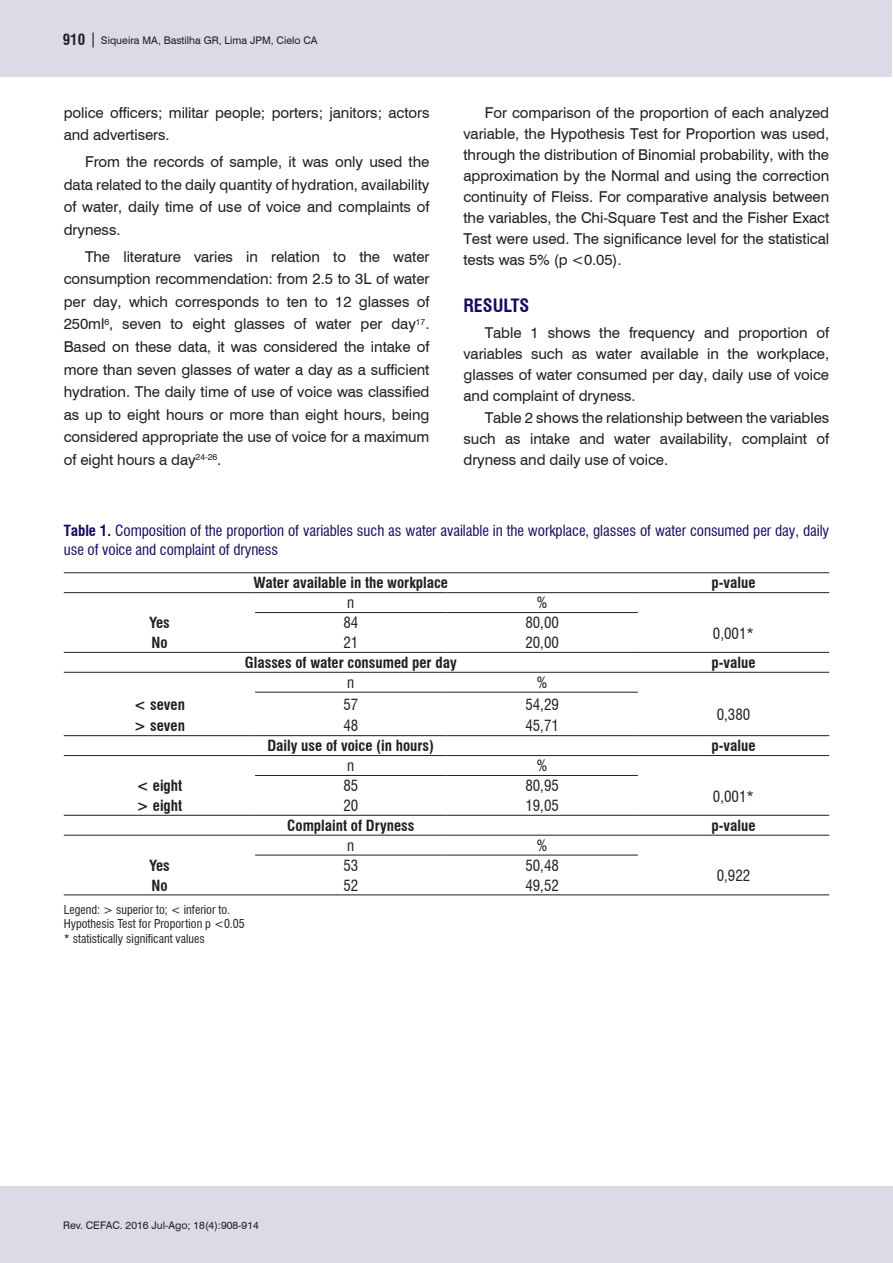
<style>
.page{position:relative;width:893px;height:1263px;background:#fff}
.page>*{position:absolute;margin:0;border:0;box-sizing:border-box;transform-origin:0 0}
.Nivel_1{font:700 condensed 18px "Swiss 721 BT";color:#18085f}
.Corpo_do_texto_INGL{font:15px/22.6px "Swiss 721 BT";letter-spacing:-.005em;color:#231f20;text-align:justify}
.Texto_tabelas{font:700 condensed 15px "Swiss 721 BT";color:#231f20}
.Titulo_tabelas_e_gr{font:condensed 15px/19.5px "Swiss 721 BT";letter-spacing:-.005em;color:#18085f}
.Texto_tabelas-2{font:condensed 15px "Swiss 721 BT";color:#231f20}
.Legendas{font:condensed 12px "Swiss 721 BT";color:#231f20}
.Cabeço_autor_esquer{font:10.5px "Swiss 721 BT";color:#231f20}
.Legenda_b_esquerdo{font:10.5px "Swiss 721 BT";color:#231f20}
.s1{font-weight:700;font-stretch:condensed;font-size:15px}
.s2{font-size:15px}
.s3{font-weight:700}
</style>
<div class="page">
<div style="left:0;top:1186px;width:892px;height:77px;background:#dcdae7"></div>
<div style="left:0;top:0;width:892px;height:77px;background:#dcdae7"></div>
<hr style="left:64px;top:894px;width:191px;height:1px;background:#231f20">
<hr style="left:255px;top:894px;width:191px;height:1px;background:#231f20">
<hr style="left:446px;top:894px;width:192px;height:1px;background:#231f20">
<hr style="left:638px;top:894px;width:191px;height:1px;background:#231f20">
<hr style="left:638px;top:672px;width:191px;height:1px;background:#231f20">
<hr style="left:64px;top:652px;width:191px;height:1px;background:#231f20">
<hr style="left:255px;top:652px;width:191px;height:1px;background:#231f20">
<hr style="left:446px;top:652px;width:192px;height:1px;background:#231f20">
<hr style="left:638px;top:652px;width:191px;height:1px;background:#231f20">
<hr style="left:64px;top:672px;width:191px;height:1px;background:#231f20">
<hr style="left:255px;top:672px;width:191px;height:1px;background:#231f20">
<hr style="left:446px;top:672px;width:192px;height:1px;background:#231f20">
<hr style="left:64px;top:735px;width:191px;height:1px;background:#231f20">
<hr style="left:255px;top:735px;width:191px;height:1px;background:#231f20">
<hr style="left:446px;top:735px;width:192px;height:1px;background:#231f20">
<hr style="left:638px;top:735px;width:191px;height:1px;background:#231f20">
<hr style="left:64px;top:755px;width:191px;height:1px;background:#231f20">
<hr style="left:255px;top:755px;width:191px;height:1px;background:#231f20">
<hr style="left:446px;top:755px;width:192px;height:1px;background:#231f20">
<hr style="left:638px;top:755px;width:191px;height:1px;background:#231f20">
<hr style="left:64px;top:815px;width:191px;height:1px;background:#231f20">
<hr style="left:255px;top:815px;width:191px;height:1px;background:#231f20">
<hr style="left:446px;top:815px;width:192px;height:1px;background:#231f20">
<hr style="left:638px;top:815px;width:191px;height:1px;background:#231f20">
<hr style="left:64px;top:835px;width:191px;height:1px;background:#231f20">
<hr style="left:255px;top:835px;width:191px;height:1px;background:#231f20">
<hr style="left:446px;top:835px;width:192px;height:1px;background:#231f20">
<hr style="left:638px;top:835px;width:191px;height:1px;background:#231f20">
<hr style="left:64px;top:592px;width:191px;height:1px;background:#231f20">
<hr style="left:255px;top:592px;width:191px;height:1px;background:#231f20">
<hr style="left:446px;top:592px;width:192px;height:1px;background:#231f20">
<hr style="left:638px;top:592px;width:191px;height:1px;background:#231f20">
<hr style="left:64px;top:572px;width:191px;height:1px;background:#231f20">
<hr style="left:255px;top:572px;width:191px;height:1px;background:#231f20">
<hr style="left:446px;top:572px;width:192px;height:1px;background:#231f20">
<hr style="left:638px;top:572px;width:191px;height:1px;background:#231f20">
<hr style="left:255px;top:612px;width:191px;height:1px;background:#231f20">
<hr style="left:446px;top:612px;width:192px;height:1px;background:#231f20">
<hr style="left:255px;top:692px;width:191px;height:1px;background:#231f20">
<hr style="left:446px;top:692px;width:192px;height:1px;background:#231f20">
<hr style="left:255px;top:775px;width:191px;height:1px;background:#231f20">
<hr style="left:446px;top:775px;width:192px;height:1px;background:#231f20">
<hr style="left:255px;top:855px;width:191px;height:1px;background:#231f20">
<hr style="left:446px;top:855px;width:192px;height:1px;background:#231f20">
<p class="Cabeço_autor_esquer" style="left:63px;top:33px;width:256px"><span class="s1">910</span> <span class="s2">|</span> Siqueira MA, Bastilha GR, Lima JPM, Cielo CA</p>
<p class="Corpo_do_texto_INGL" style="left:64px;top:100px;width:367px">police officers; militar people; porters; janitors; actors and advertisers.</p>
<p class="Corpo_do_texto_INGL" style="left:64px;top:150px;width:367px;text-indent:21px">From the records of sample, it was only used the data related to the daily quantity of hydration, availability of water, daily time of use of voice and complaints of dryness.</p>
<p class="Corpo_do_texto_INGL" style="left:64px;top:244px;width:367px;text-indent:21px">The literature varies in relation to the water consumption recommendation: from 2.5 to 3L of water per day, which corresponds to ten to 12 glasses of 250ml<sup>6</sup>, seven to eight glasses of water per day<sup>17</sup>.<br>Based on these data, it was considered the intake of more than seven glasses of water a day as a sufficient hydration. The daily time of use of voice was classified as up to eight hours or more than eight hours, being considered appropriate the use of voice for a maximum of eight hours a day<sup>24-26</sup>.</p>
<p class="Corpo_do_texto_INGL" style="left:463px;top:101px;width:367px;line-height:21px;text-indent:21px">For comparison of the proportion of each analyzed variable, the Hypothesis Test for Proportion was used, through the distribution of Binomial probability, with the approximation by the Normal and using the correction continuity of Fleiss. For comparative analysis between the variables, the Chi-Square Test and the Fisher Exact Test were used. The significance level for the statistical tests was 5% (p &lt;0.05).</p>
<p class="Nivel_1" style="left:463px;top:295px;width:67px">RESULTS</p>
<p class="Corpo_do_texto_INGL" style="left:463px;top:322px;width:367px;line-height:21px;text-indent:21px">Table 1 shows the frequency and proportion of variables such as water available in the workplace, glasses of water consumed per day, daily use of voice and complaint of dryness.</p>
<p class="Corpo_do_texto_INGL" style="left:463px;top:406px;width:367px;line-height:21px;text-indent:21px">Table 2 shows the relationship between the variables such as intake and water availability, complaint of dryness and daily use of voice.</p>
<p class="Titulo_tabelas_e_gr" style="left:64px;top:521px;width:767px"><span class="s3">Table 1.</span> Composition of the proportion of variables such as water available in the workplace, glasses of water consumed per day, daily use of voice and complaint of dryness</p>
<p class="Texto_tabelas" style="left:254px;top:574px;width:196px">Water available in the workplace</p>
<p class="Texto_tabelas" style="left:711px;top:574px;width:46px">p-value</p>
<p class="Texto_tabelas-2" style="left:347px;top:594px;width:9px">n</p>
<p class="Texto_tabelas-2" style="left:537px;top:594px;width:12px">%</p>
<p class="Texto_tabelas-2" style="left:713px;top:624px;width:43px">0,001*</p>
<p class="Texto_tabelas" style="left:149px;top:614px;width:22px">Yes</p>
<p class="Texto_tabelas-2" style="left:343px;top:614px;width:16px">84</p>
<p class="Texto_tabelas-2" style="left:525px;top:614px;width:35px">80,00</p>
<p class="Texto_tabelas" style="left:151px;top:634px;width:18px">No</p>
<p class="Texto_tabelas-2" style="left:343px;top:634px;width:16px">21</p>
<p class="Texto_tabelas-2" style="left:525px;top:634px;width:35px">20,00</p>
<p class="Texto_tabelas" style="left:245px;top:653px;width:213px">Glasses of water consumed per day</p>
<p class="Texto_tabelas" style="left:711px;top:653px;width:46px">p-value</p>
<p class="Texto_tabelas-2" style="left:347px;top:673px;width:9px">n</p>
<p class="Texto_tabelas-2" style="left:537px;top:673px;width:12px">%</p>
<p class="Texto_tabelas-2" style="left:717px;top:706px;width:35px">0,380</p>
<p class="Texto_tabelas" style="left:134px;top:695px;width:53px">&lt; seven</p>
<p class="Texto_tabelas-2" style="left:343px;top:695px;width:16px">57</p>
<p class="Texto_tabelas-2" style="left:525px;top:695px;width:35px">54,29</p>
<p class="Texto_tabelas" style="left:134px;top:717px;width:53px">&gt; seven</p>
<p class="Texto_tabelas-2" style="left:343px;top:717px;width:16px">48</p>
<p class="Texto_tabelas-2" style="left:525px;top:717px;width:35px">45,71</p>
<p class="Texto_tabelas" style="left:267px;top:737px;width:168px">Daily use of voice (in hours)</p>
<p class="Texto_tabelas" style="left:711px;top:737px;width:46px">p-value</p>
<p class="Texto_tabelas-2" style="left:347px;top:757px;width:9px">n</p>
<p class="Texto_tabelas-2" style="left:537px;top:757px;width:12px">%</p>
<p class="Texto_tabelas-2" style="left:713px;top:787px;width:43px">0,001*</p>
<p class="Texto_tabelas" style="left:137px;top:777px;width:47px">&lt; eight</p>
<p class="Texto_tabelas-2" style="left:343px;top:777px;width:16px">85</p>
<p class="Texto_tabelas-2" style="left:525px;top:777px;width:35px">80,95</p>
<p class="Texto_tabelas" style="left:137px;top:796px;width:47px">&gt; eight</p>
<p class="Texto_tabelas-2" style="left:343px;top:796px;width:16px">20</p>
<p class="Texto_tabelas-2" style="left:525px;top:796px;width:35px">19,05</p>
<p class="Texto_tabelas" style="left:287px;top:816px;width:129px">Complaint of Dryness</p>
<p class="Texto_tabelas" style="left:711px;top:816px;width:46px">p-value</p>
<p class="Texto_tabelas-2" style="left:347px;top:836px;width:9px">n</p>
<p class="Texto_tabelas-2" style="left:537px;top:836px;width:12px">%</p>
<p class="Texto_tabelas-2" style="left:717px;top:867px;width:35px">0,922</p>
<p class="Texto_tabelas" style="left:149px;top:856px;width:22px">Yes</p>
<p class="Texto_tabelas-2" style="left:343px;top:856px;width:16px">53</p>
<p class="Texto_tabelas-2" style="left:525px;top:856px;width:35px">50,48</p>
<p class="Texto_tabelas" style="left:151px;top:876px;width:18px">No</p>
<p class="Texto_tabelas-2" style="left:343px;top:876px;width:16px">52</p>
<p class="Texto_tabelas-2" style="left:525px;top:876px;width:35px">49,52</p>
<p class="Legendas" style="left:64px;top:902px;width:168px">Legend: &gt; superior to; &lt; inferior to.</p>
<p class="Legendas" style="left:64px;top:917px;width:183px">Hypothesis Test for Proportion p &lt;0.05</p>
<p class="Legendas" style="left:64px;top:931px;width:142px">* statistically significant values</p>
<p class="Legenda_b_esquerdo" style="left:63px;top:1218px;width:197px">Rev. CEFAC. 2016 Jul-Ago; 18(4):908-914</p>
</div>
